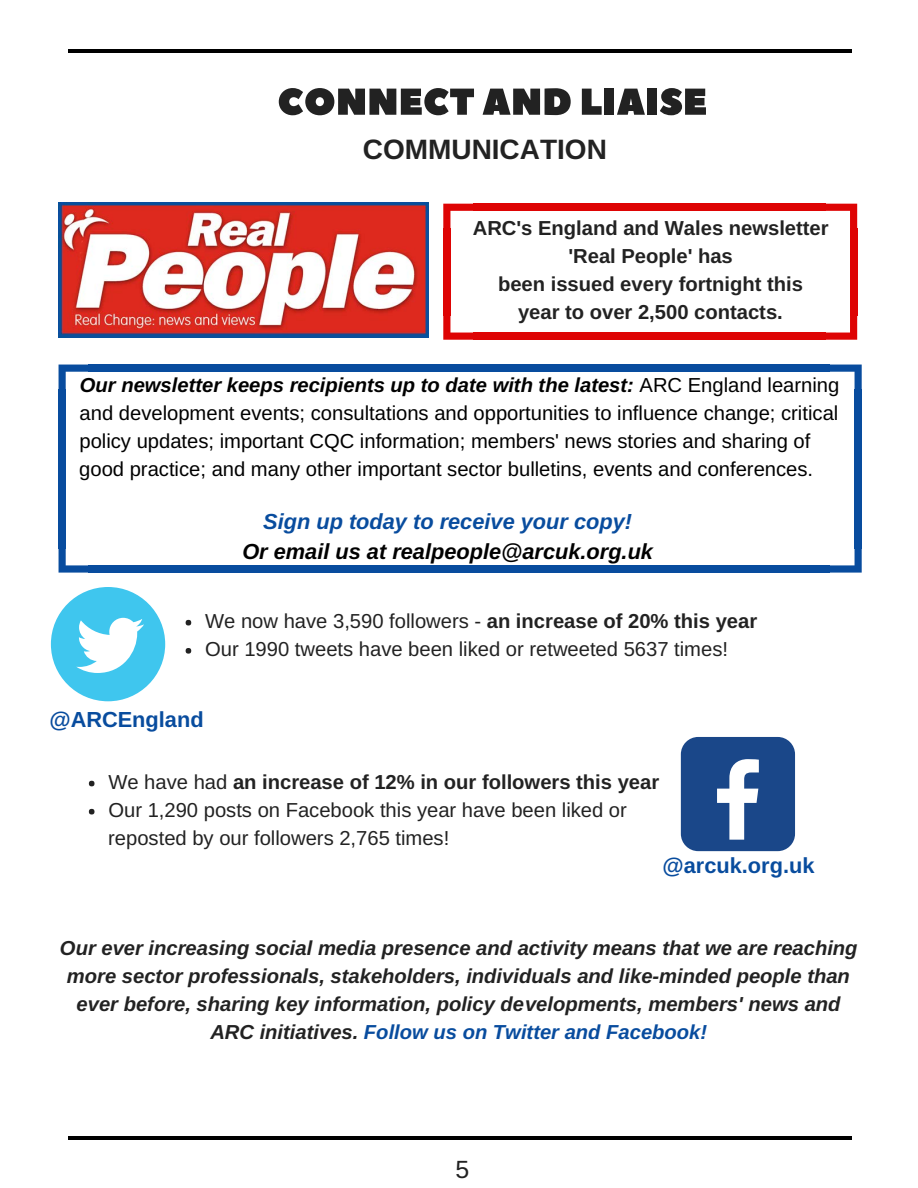
<style>
.page{position:relative;width:918px;height:1188px;background:#fff}
.page>*{position:absolute;margin:0;border:0;box-sizing:border-box;transform-origin:0 0}
.t1{font:700 28.05px "Arimo";color:#222}
.t2{font:24.9px "Arimo";color:#222}
.t3{font:italic 700 21.75px "Arimo";color:#000}
.t4{font:italic 700 21.75px "Arimo";color:#084c9e}
.t5{font:700 21.75px "Arimo";color:#084c9e}
.t6{font:20.25px/28px "Arimo";color:#000}
.t7{font:italic 700 20.25px/28px "Arimo";color:#222;text-align:center}
.t8{font:20.25px/28px "Arimo";color:#222}
.t9{font:700 20.25px/28px "Arimo";color:#222;text-align:center}
.s1{font-weight:700;font-style:italic}
.s2{font-weight:700}
.s3{color:#084c9e}
</style>
<div class="page">
<hr style="left:68px;top:50px;width:783px;height:3px;background:#000">
<hr style="left:68px;top:1136px;width:783px;height:4px;background:#000">
<svg style="left:279px;top:88px;width:195px;height:27px"></svg>
<svg style="left:483px;top:88px;width:88px;height:27px"></svg>
<svg style="left:582px;top:89px;width:20px;height:26px"></svg>
<div style="left:605px;top:89px;width:9px;height:26px;background:#222"></div>
<svg style="left:617px;top:89px;width:28px;height:26px"></svg>
<div style="left:648px;top:89px;width:9px;height:26px;background:#222"></div>
<svg style="left:660px;top:88px;width:46px;height:27px"></svg>
<div style="left:681px;top:737px;width:114px;height:114px;background:#1a4789;border-radius:17px"></div>
<svg style="left:717px;top:759px;width:42px;height:81px"></svg>
<div style="left:51px;top:587px;width:114px;height:114px;background:#3fc6ee;border-radius:50%"></div>
<svg style="left:76px;top:618px;width:68px;height:55px"></svg>
<img style="left:58px;top:202px;width:371px;height:136px">
<svg style="left:186px;top:620px;width:5px;height:6px"></svg>
<svg style="left:186px;top:648px;width:5px;height:6px"></svg>
<svg style="left:89px;top:781px;width:5px;height:5px"></svg>
<svg style="left:89px;top:809px;width:5px;height:5px"></svg>
<svg style="left:446px;top:364px;width:21px;height:1px"></svg>
<svg style="left:443px;top:203px;width:32px;height:26px"></svg>
<div style="left:443px;top:228px;width:7px;height:88px;background:#de0404"></div>
<svg style="left:443px;top:315px;width:32px;height:25px"></svg>
<div style="left:473px;top:333px;width:353px;height:7px;background:#de0404"></div>
<svg style="left:825px;top:316px;width:32px;height:24px"></svg>
<div style="left:850px;top:228px;width:7px;height:88px;background:#de0404"></div>
<div style="left:473px;top:204px;width:353px;height:7px;background:#de0404"></div>
<svg style="left:825px;top:203px;width:33px;height:26px"></svg>
<svg style="left:59px;top:365px;width:30px;height:24px"></svg>
<div style="left:59px;top:389px;width:7px;height:160px;background:#084c9e"></div>
<svg style="left:59px;top:549px;width:30px;height:24px"></svg>
<div style="left:89px;top:565px;width:741px;height:8px;background:#084c9e"></div>
<svg style="left:830px;top:548px;width:32px;height:25px"></svg>
<div style="left:855px;top:389px;width:7px;height:160px;background:#084c9e"></div>
<div style="left:89px;top:365px;width:741px;height:7px;background:#084c9e"></div>
<svg style="left:829px;top:364px;width:33px;height:26px"></svg>
<h1 class="t1" style="left:363px;top:133px;width:246px">COMMUNICATION</h1>
<p class="t9" style="left:473px;top:214px;width:357px">ARC's England and Wales newsletter 'Real People' has<br>been issued every fortnight this<br>year to over 2,500 contacts.</p>
<p class="t6" style="left:79px;top:370px;width:762px"><span class="s1">Our newsletter keeps recipients up to date with the latest:</span> ARC England learning and development events; consultations and opportunities to influence change; critical policy updates; important CQC information; members' news stories and sharing of good practice; and many other important sector bulletins, events and conferences.</p>
<p class="t4" style="left:263px;top:509px;width:370px">Sign up today to receive your copy!</p>
<p class="t3" style="left:242px;top:539px;width:412px">Or email us at realpeople@arcuk.org.uk</p>
<p class="t8" style="left:205px;top:607px;width:554px">We now have 3,590 followers - <span class="s2">an increase of 20% this year<br></span>Our 1990 tweets have been liked or retweeted 5637 times!</p>
<p class="t5" style="left:49px;top:707px;width:156px">@ARCEngland</p>
<p class="t8" style="left:108px;top:768px;width:553px">We have had <span class="s2">an increase of 12% in our followers this year<br></span>Our 1,290 posts on Facebook this year have been liked or reposted by our followers 2,765 times!</p>
<p class="t5" style="left:663px;top:853px;width:153px">@arcuk.org.uk</p>
<p class="t7" style="left:60px;top:934px;width:799px">Our ever increasing social media presence and activity means that we are reaching more sector professionals, stakeholders, individuals and like-minded people than ever before, sharing key information, policy developments, members' news and ARC initiatives. <span class="s3">Follow us on Twitter and Facebook!</span></p>
<p class="t2" style="left:455px;top:1155px;width:15px">5</p>
</div>
